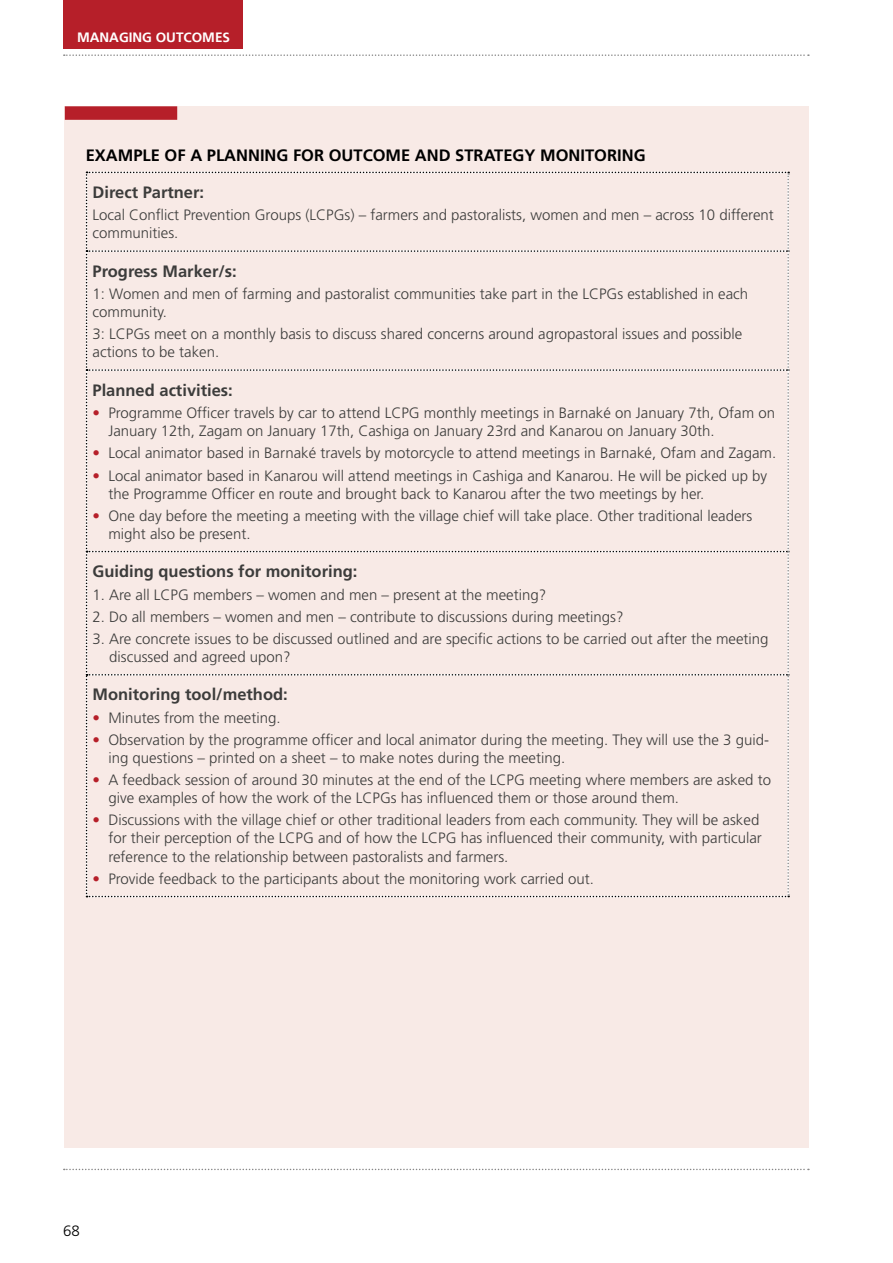
<style>
.page{position:relative;width:893px;height:1263px;background:#fff}
.page>*{position:absolute;margin:0;border:0;box-sizing:border-box;transform-origin:0 0}
.t1{font:700 16.5px "Frutiger";color:#3c3c3b}
.t2{font:700 16.5px "Frutiger";color:#000}
.t3{font:300 15px/18px "Frutiger";color:#3c3c3b}
.t4{font:300 15px "Frutiger";color:#000}
.t5{font:700 13.5px "Frutiger 65";color:#fff}
.s1{color:#b61f29}
</style>
<div class="page">
<svg style="left:64px;top:1169px;width:745px;height:1px"></svg>
<svg style="left:64px;top:54px;width:745px;height:2px"></svg>
<div style="left:63px;top:0;width:179px;height:48px;background:#b61f29"></div>
<div style="left:65px;top:106px;width:744px;height:1042px;background:#f8eae6"></div>
<svg style="left:86px;top:172px;width:703px;height:725px"></svg>
<div style="left:65px;top:106px;width:112px;height:14px;background:#b61f29"></div>
<p class="t5" style="left:77px;top:29px;width:154px">MANAGING OUTCOMES</p>
<p class="t2" style="left:86px;top:146px;width:561px">EXAMPLE OF A PLANNING FOR OUTCOME AND STRATEGY MONITORING</p>
<p class="t1" style="left:93px;top:183px;width:113px">Direct Partner:</p>
<p class="t3" style="left:93px;top:206px;width:683px">Local Conflict Prevention Groups (LCPGs) – farmers and pastoralists, women and men – across 10 different communities.</p>
<p class="t1" style="left:93px;top:261px;width:146px">Progress Marker/s:</p>
<p class="t3" style="left:93px;top:285px;width:657px">1: Women and men of farming and pastoralist communities take part in the LCPGs established in each community.</p>
<p class="t3" style="left:93px;top:325px;width:651px">3: LCPGs meet on a monthly basis to discuss shared concerns around agropastoral issues and possible actions to be taken.</p>
<p class="t1" style="left:93px;top:380px;width:142px">Planned activities:</p>
<p class="t3" style="left:108px;top:404px;width:668px;text-indent:-16px"><span class="s1">•</span> Programme Officer travels by car to attend LCPG monthly meetings in Barnaké on January 7th, Ofam on<br>January 12th, Zagam on January 17th, Cashiga on January 23rd and Kanarou on January 30th.</p>
<p class="t3" style="left:93px;top:444px;width:685px"><span class="s1">•</span> Local animator based in Barnaké travels by motorcycle to attend meetings in Barnaké, Ofam and Zagam.</p>
<p class="t3" style="left:108px;top:466px;width:660px;text-indent:-16px"><span class="s1">•</span> Local animator based in Kanarou will attend meetings in Cashiga and Kanarou. He will be picked up by the Programme Officer en route and brought back to Kanarou after the two meetings by her.</p>
<p class="t3" style="left:108px;top:507px;width:645px;text-indent:-16px"><span class="s1">•</span> One day before the meeting a meeting with the village chief will take place. Other traditional leaders might also be present.</p>
<p class="t1" style="left:93px;top:562px;width:266px">Guiding questions for monitoring:</p>
<p class="t3" style="left:93px;top:585px;width:455px">1. Are all LCPG members – women and men – present at the meeting?</p>
<p class="t3" style="left:93px;top:607px;width:532px">2. Do all members – women and men – contribute to discussions during meetings?</p>
<p class="t3" style="left:109px;top:630px;width:661px;text-indent:-17px">3. Are concrete issues to be discussed outlined and are specific actions to be carried out after the meeting discussed and agreed upon?</p>
<p class="t1" style="left:93px;top:685px;width:197px">Monitoring tool/method:</p>
<p class="t3" style="left:93px;top:708px;width:190px"><span class="s1">•</span> Minutes from the meeting.</p>
<p class="t3" style="left:108px;top:731px;width:662px;text-indent:-16px"><span class="s1">•</span> Observation by the programme officer and local animator during the meeting. They will use the 3 guid&shy;ing questions – printed on a sheet – to make notes during the meeting.</p>
<p class="t3" style="left:108px;top:771px;width:664px;text-indent:-16px"><span class="s1">•</span> A feedback session of around 30 minutes at the end of the LCPG meeting where members are asked to give examples of how the work of the LCPGs has influenced them or those around them.</p>
<p class="t3" style="left:108px;top:811px;width:655px;text-indent:-16px"><span class="s1">•</span> Discussions with the village chief or other traditional leaders from each community. They will be asked for their perception of the LCPG and of how the LCPG has influenced their community, with particular reference to the relationship between pastoralists and farmers.</p>
<p class="t3" style="left:93px;top:869px;width:503px"><span class="s1">•</span> Provide feedback to the participants about the monitoring work carried out.</p>
<p class="t4" style="left:63px;top:1223px;width:18px">68</p>
</div>
